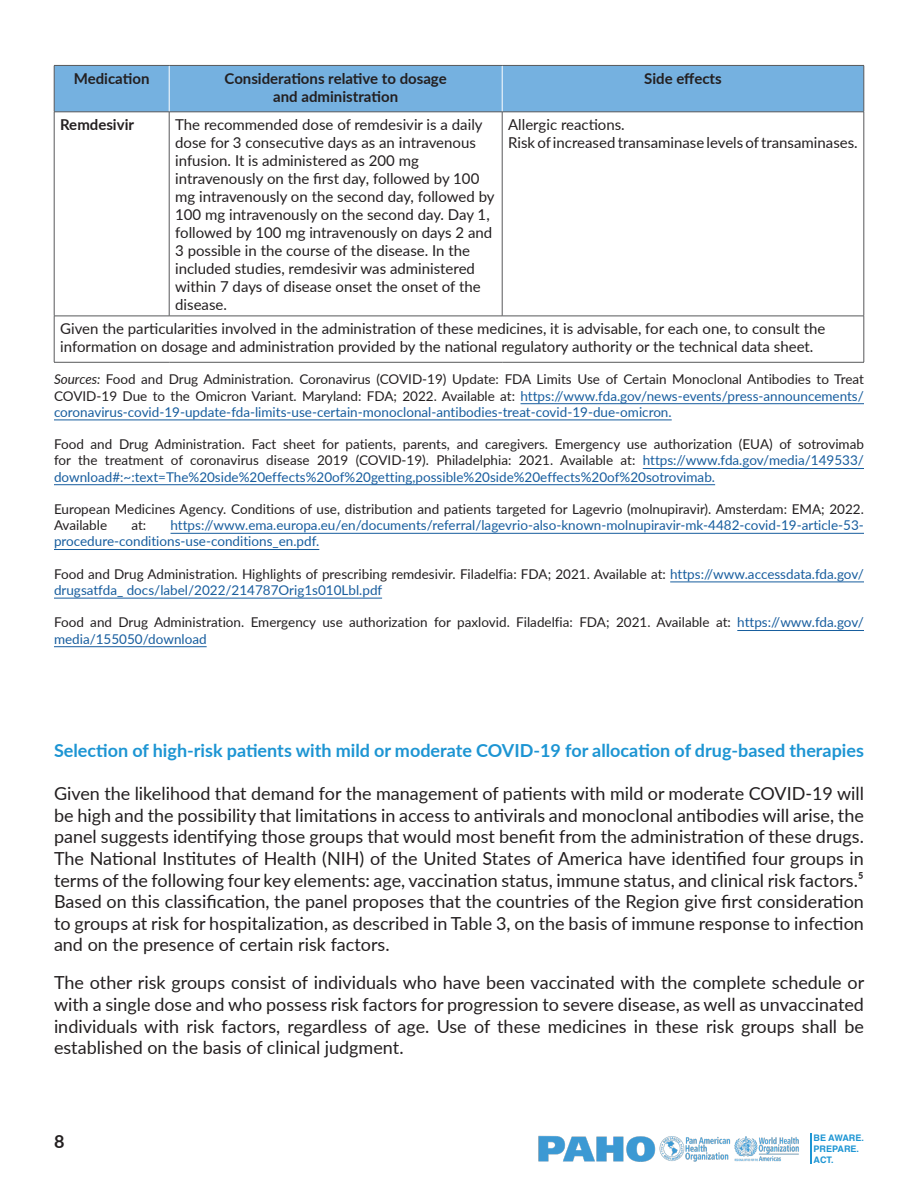
<style>
.page{position:relative;width:918px;height:1188px;background:#fff}
.page>*{position:absolute;margin:0;border:0;box-sizing:border-box;transform-origin:0 0}
.t1{font:18px/21.6px "Lato";color:#231f20;text-align:justify}
.t2{font:700 18px "Lato";color:#1d95d3}
.t3{font:700 18px "Lato";color:#231f20}
.t4{font:15px/18px "Lato";color:#231f20}
.t5{font:700 15px "Lato";color:#231f20}
.t6{font:13.5px/16.2px "Lato";color:#231f20}
.t7{font:13.5px/16.2px "Lato";color:#175d9e}
.t8{font:700 9px/10.8px "Helvetica";color:#1d95d3}
.s1{font-style:italic}
.s2{color:#175d9e}
</style>
<div class="page">
<img style="left:538px;top:1135px;width:261px;height:27px">
<hr style="left:810px;top:1133px;width:2px;height:31px;background:#1d95d3">
<hr style="left:521px;top:403px;width:343px;height:1px;background:#175d9e">
<hr style="left:54px;top:420px;width:618px;height:1px;background:#175d9e">
<hr style="left:643px;top:468px;width:221px;height:1px;background:#175d9e">
<hr style="left:54px;top:484px;width:661px;height:1px;background:#175d9e">
<hr style="left:171px;top:533px;width:693px;height:1px;background:#175d9e">
<hr style="left:54px;top:549px;width:265px;height:1px;background:#175d9e">
<hr style="left:670px;top:582px;width:194px;height:1px;background:#175d9e">
<hr style="left:54px;top:598px;width:328px;height:1px;background:#175d9e">
<hr style="left:737px;top:630px;width:127px;height:1px;background:#175d9e">
<hr style="left:54px;top:646px;width:153px;height:1px;background:#175d9e">
<div style="left:55px;top:66px;width:809px;height:46px;background:#75b1e0"></div>
<hr style="left:169px;top:66px;width:1px;height:46px;background:#fff">
<hr style="left:502px;top:66px;width:1px;height:46px;background:#fff">
<hr style="left:54px;top:65px;width:115px;height:1px;background:#57585a">
<hr style="left:54px;top:66px;width:1px;height:46px;background:#57585a">
<hr style="left:169px;top:65px;width:333px;height:1px;background:#57585a">
<hr style="left:502px;top:65px;width:362px;height:1px;background:#57585a">
<hr style="left:864px;top:66px;width:1px;height:46px;background:#57585a">
<hr style="left:54px;top:316px;width:115px;height:1px;background:#57585a">
<hr style="left:169px;top:316px;width:333px;height:1px;background:#57585a">
<hr style="left:502px;top:316px;width:362px;height:1px;background:#57585a">
<hr style="left:54px;top:362px;width:115px;height:1px;background:#57585a">
<hr style="left:169px;top:362px;width:333px;height:1px;background:#57585a">
<hr style="left:502px;top:362px;width:362px;height:1px;background:#57585a">
<hr style="left:54px;top:112px;width:115px;height:1px;background:#57585a">
<hr style="left:54px;top:112px;width:1px;height:204px;background:#57585a">
<hr style="left:169px;top:112px;width:333px;height:1px;background:#57585a">
<hr style="left:169px;top:112px;width:1px;height:204px;background:#57585a">
<hr style="left:502px;top:112px;width:362px;height:1px;background:#57585a">
<hr style="left:502px;top:112px;width:1px;height:204px;background:#57585a">
<hr style="left:864px;top:112px;width:1px;height:204px;background:#57585a">
<hr style="left:54px;top:316px;width:1px;height:46px;background:#57585a">
<hr style="left:864px;top:316px;width:1px;height:46px;background:#57585a">
<p class="t5" style="left:74px;top:67px;width:77px">Medication</p>
<p class="t5" style="left:225px;top:67px;width:224px">Considerations relative to dosage</p>
<p class="t5" style="left:273px;top:85px;width:126px">and administration</p>
<p class="t5" style="left:60px;top:113px;width:75px">Remdesivir</p>
<p class="t4" style="left:175px;top:115px;width:321px">The recommended dose of remdesivir is a daily dose for 3 consecutive days as an intravenous infusion. It is administered as 200 mg intravenously on the first day, followed by 100 mg intravenously on the second day, followed by 100 mg intravenously on the second day. Day 1, followed by 100 mg intravenously on days 2 and 3 possible in the course of the disease. In the included studies, remdesivir was administered within 7 days of disease onset the onset of the</p>
<p class="t4" style="left:175px;top:295px;width:53px">disease.</p>
<p class="t5" style="left:644px;top:67px;width:79px">Side effects</p>
<p class="t4" style="left:508px;top:115px;width:118px">Allergic reactions.</p>
<p class="t4" style="left:508px;top:133px;width:351px">Risk of increased transaminase levels of transaminases.</p>
<p class="t4" style="left:60px;top:319px;width:767px">Given the particularities involved in the administration of these medicines, it is advisable, for each one, to consult the information on dosage and administration provided by the national regulatory authority or the technical data sheet.</p>
<p class="t6" style="left:54px;top:371px;width:811px;text-align:justify"><span class="s1">Sources:</span> Food and Drug Administration. Coronavirus (COVID-19) Update: FDA Limits Use of Certain Monoclonal Antibodies to Treat COVID-19 Due to the Omicron Variant. Maryland: FDA; 2022. Available at: <span class="s2">https://www.fda.gov/news-events/press-announcements/ coronavirus-covid-19-update-fda-limits-use-certain-monoclonal-antibodies-treat-covid-19-due-omicron.</span></p>
<p class="t6" style="left:54px;top:436px;width:811px;text-align:justify">Food and Drug Administration. Fact sheet for patients, parents, and caregivers. Emergency use authorization (EUA) of sotrovimab for the treatment of coronavirus disease 2019 (COVID-19). Philadelphia: 2021. Available at: <span class="s2">https://www.fda.gov/media/149533/ download#:~:text=The%20side%20effects%20of%20getting,possible%20side%20effects%20of%20sotrovimab.</span></p>
<p class="t6" style="left:54px;top:500px;width:811px">European Medicines Agency. Conditions of use, distribution and patients targeted for Lagevrio (molnupiravir). Amsterdam: EMA; 2022.<br>Available</p>
<p class="t7" style="left:54px;top:517px;width:811px;text-indent:117px">https://www.ema.europa.eu/en/documents/referral/lagevrio-also-known-molnupiravir-mk-4482-covid-19-article-53- procedure-conditions-use-conditions_en.pdf.</p>
<p class="t6" style="left:54px;top:565px;width:811px">Food and Drug Administration. Highlights of prescribing remdesivir. Filadelfia: FDA; 2021. Available at: <span class="s2">https://www.accessdata.fda.gov/ drugsatfda_ docs/label/2022/214787Orig1s010Lbl.pdf</span></p>
<p class="t6" style="left:54px;top:614px;width:811px">Food and Drug Administration. Emergency use authorization for paxlovid. Filadelfia: FDA; 2021. Available at: <span class="s2">https://www.fda.gov/ media/155050/download</span></p>
<p class="t6" style="left:131px;top:517px;width:16px">at:</p>
<p class="t2" style="left:54px;top:737px;width:811px">Selection of high-risk patients with mild or moderate COVID-19 for allocation of drug-based therapies</p>
<p class="t1" style="left:54px;top:782px;width:811px">Given the likelihood that demand for the management of patients with mild or moderate COVID-19 will be high and the possibility that limitations in access to antivirals and monoclonal antibodies will arise, the panel suggests identifying those groups that would most benefit from the administration of these drugs.<br>The National Institutes of Health (NIH) of the United States of America have identified four groups in terms of the following four key elements: age, vaccination status, immune status, and clinical risk factors.⁵<br>Based on this classification, the panel proposes that the countries of the Region give first consideration to groups at risk for hospitalization, as described in Table 3, on the basis of immune response to infection and on the presence of certain risk factors.</p>
<p class="t1" style="left:54px;top:971px;width:812px">The other risk groups consist of individuals who have been vaccinated with the complete schedule or with a single dose and who possess risk factors for progression to severe disease, as well as unvaccinated individuals with risk factors, regardless of age. Use of these medicines in these risk groups shall be established on the basis of clinical judgment.</p>
<h1 class="t3" style="left:54px;top:1129px;width:12px">8</h1>
<p class="t8" style="left:814px;top:1133px;width:52px">BE AWARE.<br>PREPARE.<br>ACT.</p>
</div>
